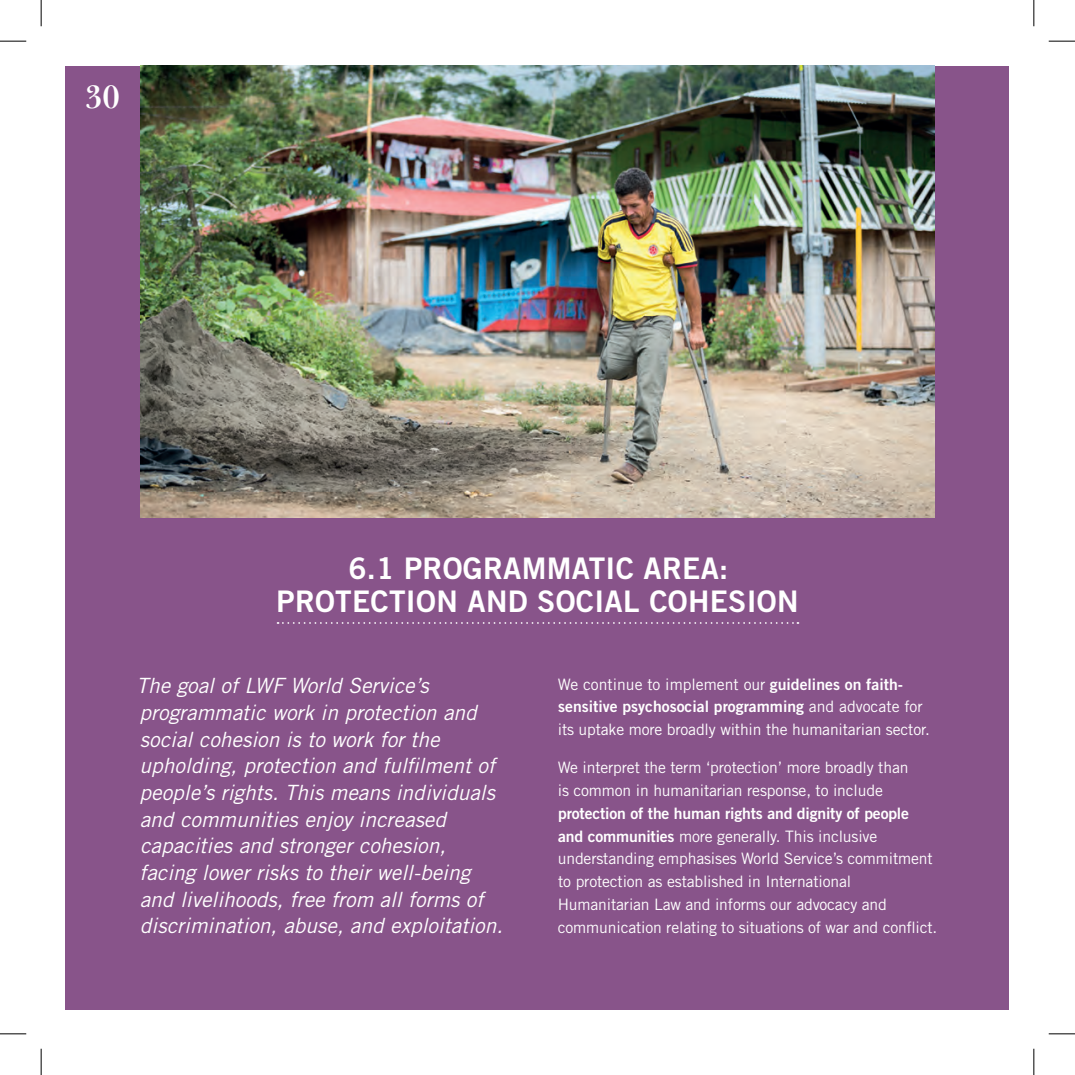
<style>
.page{position:relative;width:1075px;height:1075px;background:#fff}
.page>*{position:absolute;margin:0;border:0;box-sizing:border-box;transform-origin:0 0}
.t1{font:700 33.25px "Baskerville Display PT";color:#fff}
.t2{font:29.75px/33.2px "Trade Gothic LT Std Bd 2";letter-spacing:.01em;color:#fff;text-align:center}
.t3{font:italic 21px/26.8px "Trade Gothic LT Std";color:#fff}
.t4{font:15.75px/22.8px "Trade Gothic LT Std";letter-spacing:-.01em;color:#fff}
.t5{font:15.75px "Trade Gothic LT Std Bd 2";letter-spacing:-.01em;color:#fff}
.s1{font-family:"Trade Gothic LT Std Bd 2"}
.s2{font-family:"Trade Gothic LT Std"}
</style>
<div class="page">
<div style="left:66px;top:66px;width:942px;height:942px;background:#88548a"></div>
<svg style="left:277px;top:622px;width:521px;height:2px"></svg>
<img style="left:140px;top:66px;width:794px;height:451px">
<svg style="left:1048px;top:41px;width:26px;height:1px"></svg>
<svg style="left:0;top:1033px;width:26px;height:1px"></svg>
<svg style="left:1048px;top:1033px;width:26px;height:1px"></svg>
<svg style="left:0;top:0;width:172px;height:155px"></svg>
<svg style="left:41px;top:1048px;width:1px;height:26px"></svg>
<svg style="left:1033px;top:0;width:1px;height:26px"></svg>
<svg style="left:1033px;top:1048px;width:1px;height:26px"></svg>
<h1 class="t1" style="left:85px;top:77px;width:36px">30</h1>
<h2 class="t2" style="left:276px;top:551px;width:523px">6.1 PROGRAMMATIC AREA:<br>PROTECTION AND SOCIAL COHESION</h2>
<p class="t3" style="left:136px;top:672px;width:368px">The goal of LWF World Service’s programmatic work in protection and social cohesion is to work for the upholding, protection and fulfilment of people’s rights. This means individuals and communities enjoy increased capacities and stronger cohesion, facing lower risks to their well-being and livelihoods, free from all forms of discrimination, abuse, and exploitation.</p>
<p class="t4" style="left:557px;top:672px;width:347px">We continue to implement our <span class="s1">guidelines on faith-</span></p>
<p class="t5" style="left:558px;top:697px;width:366px">sensitive psychosocial programming <span class="s2">and advocate for</span></p>
<p class="t4" style="left:558px;top:718px;width:374px">its uptake more broadly within the humanitarian sector.</p>
<p class="t4" style="left:557px;top:755px;width:352px">We interpret the term ‘protection’ more broadly than is common in humanitarian response, to include</p>
<p class="t5" style="left:558px;top:803px;width:352px">protection of the human rights and dignity of people</p>
<p class="t4" style="left:557px;top:824px;width:381px"><span class="s1">and communities</span> more generally. This inclusive understanding emphasises World Service’s commitment to protection as established in International Humanitarian Law and informs our advocacy and communication relating to situations of war and conflict.</p>
</div>
